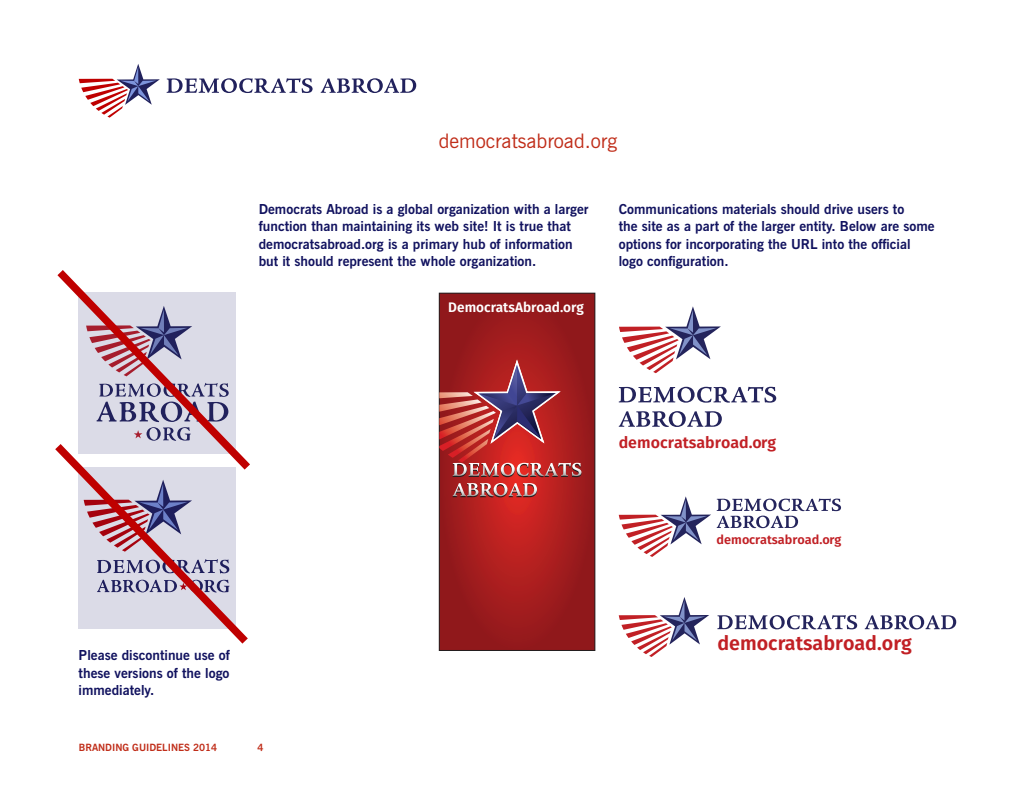
<style>
.page{position:relative;width:1035px;height:810px;background:#fff}
.page>*{position:absolute;margin:0;border:0;box-sizing:border-box;transform-origin:0 0}
.headline{font:20px "News Gothic BT";color:#c02d19}
.t1{font:600 20px "Fira Sans";color:#c12025}
.t2{font:600 16px "Fira Sans";color:#c12025}
.t3{font:600 13.88px "Fira Sans";color:#fff}
.subhead_1{font:700 13.75px/17.5px "News Gothic BT";color:#11125f}
.t4{font:600 12.62px "Fira Sans";color:#c12025}
.t5{font:700 10px "News Gothic BT";color:#c02d19}
</style>
<div class="page">
<svg style="left:167px;top:78px;width:146px;height:15px"></svg>
<svg style="left:321px;top:78px;width:95px;height:15px"></svg>
<svg style="left:79px;top:64px;width:81px;height:54px"></svg>
<svg style="left:57px;top:270px;width:179px;height:166px"></svg>
<svg style="left:717px;top:615px;width:140px;height:14px"></svg>
<svg style="left:865px;top:615px;width:91px;height:14px"></svg>
<svg style="left:619px;top:597px;width:90px;height:60px"></svg>
<svg style="left:441px;top:295px;width:152px;height:354px;background:#a01b1d"></svg>
<div style="left:439px;top:293px;width:156px;height:358px;border:1px solid #231f20"></div>
<svg style="left:453px;top:483px;width:84px;height:14px"></svg>
<svg style="left:439px;top:357px;width:142px;height:120px;background:#a7373d"></svg>
<svg style="left:55px;top:436px;width:195px;height:208px"></svg>
<svg style="left:619px;top:387px;width:157px;height:16px"></svg>
<svg style="left:619px;top:411px;width:103px;height:16px"></svg>
<svg style="left:619px;top:306px;width:102px;height:67px"></svg>
<svg style="left:717px;top:499px;width:124px;height:29px"></svg>
<svg style="left:619px;top:496px;width:92px;height:61px"></svg>
<p class="headline" style="left:439px;top:129px;width:180px">democratsabroad.org</p>
<p class="subhead_1" style="left:259px;top:200px;width:331px">Democrats Abroad is a global organization with a larger function than maintaining its web site! It is true that democratsabroad.org is a primary hub of information but it should represent the whole organization.</p>
<p class="subhead_1" style="left:619px;top:200px;width:317px">Communications materials should drive users to<br>the site as a part of the larger entity. Below are some options for incorporating the URL into the official logo configuration.</p>
<p class="subhead_1" style="left:79px;top:647px;width:153px;text-align:justify">Please discontinue use of these versions of the logo immediately.</p>
<p class="t5" style="left:79px;top:741px;width:140px">BRANDING GUIDELINES 2014</p>
<p class="t5" style="left:258px;top:741px;width:8px">4</p>
<p class="t3" style="left:448px;top:297px;width:137px">DemocratsAbroad.org</p>
<p class="t2" style="left:619px;top:431px;width:159px">democratsabroad.org</p>
<p class="t4" style="left:717px;top:531px;width:126px">democratsabroad.org</p>
<h1 class="t1" style="left:717px;top:629px;width:196px">democratsabroad.org</h1>
</div>
